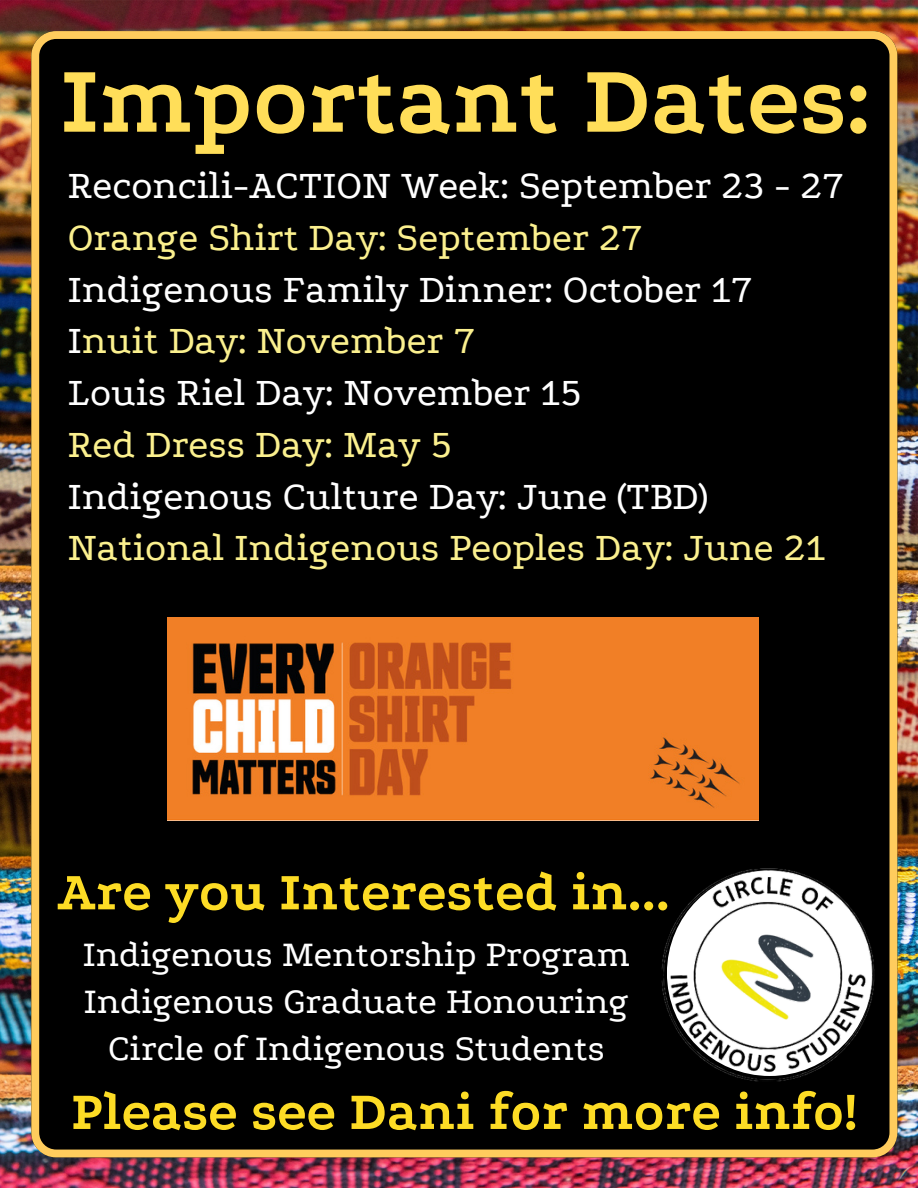
<style>
.page{position:relative;width:918px;height:1188px;background:#fff}
.page>*{position:absolute;margin:0;border:0;box-sizing:border-box;transform-origin:0 0}
.t1{font:700 100.8px "Podkova";color:#ffde59}
.t2{font:700 56.4px "Podkova";color:#fddc25}
.t3{font:700 56.25px "Podkova";color:#fddc25}
.t4{font:40.5px "Podkova";color:#fff}
.t5{font:40.5px "Podkova";color:#fbf08e}
.t6{font:37.5px "Podkova";color:#fff}
.s1{color:#fff}
</style>
<div class="page">
<img style="left:0;top:0;width:918px;height:1188px">
<div style="left:31px;top:31px;width:866px;height:1126px;background:#000"></div>
<img style="left:645px;top:850px;width:252px;height:246px">
<img style="left:168px;top:617px;width:590px;height:204px">
<p class="t1" style="left:60px;top:45px;width:812px">Important Dates:</p>
<p class="t4" style="left:68px;top:163px;width:777px">Reconcili-ACTION Week: September 23 - 27</p>
<p class="t5" style="left:68px;top:215px;width:576px">Orange Shirt Day: September 27</p>
<p class="t4" style="left:68px;top:267px;width:686px">Indigenous Family Dinner: October 17</p>
<p class="t5" style="left:68px;top:319px;width:408px"><span class="s1">I</span>nuit Day: November 7</p>
<p class="t4" style="left:68px;top:370px;width:515px">Louis Riel Day: November 15</p>
<p class="t5" style="left:68px;top:422px;width:385px">Red Dress Day: May 5</p>
<p class="t4" style="left:68px;top:474px;width:641px">Indigenous Culture Day: June (TBD)</p>
<p class="t5" style="left:68px;top:526px;width:760px">National Indigenous Peoples Day: June 21</p>
<h2 class="t2" style="left:57px;top:861px;width:614px">Are you Interested in...</h2>
<h2 class="t6" style="left:83px;top:934px;width:549px">Indigenous Mentorship Program</h2>
<p class="t6" style="left:84px;top:981px;width:546px">Indigenous Graduate Honouring</p>
<p class="t6" style="left:108px;top:1028px;width:498px">Circle of Indigenous Students</p>
<p class="t3" style="left:71px;top:1081px;width:788px">Please see Dani for more info!</p>
</div>
